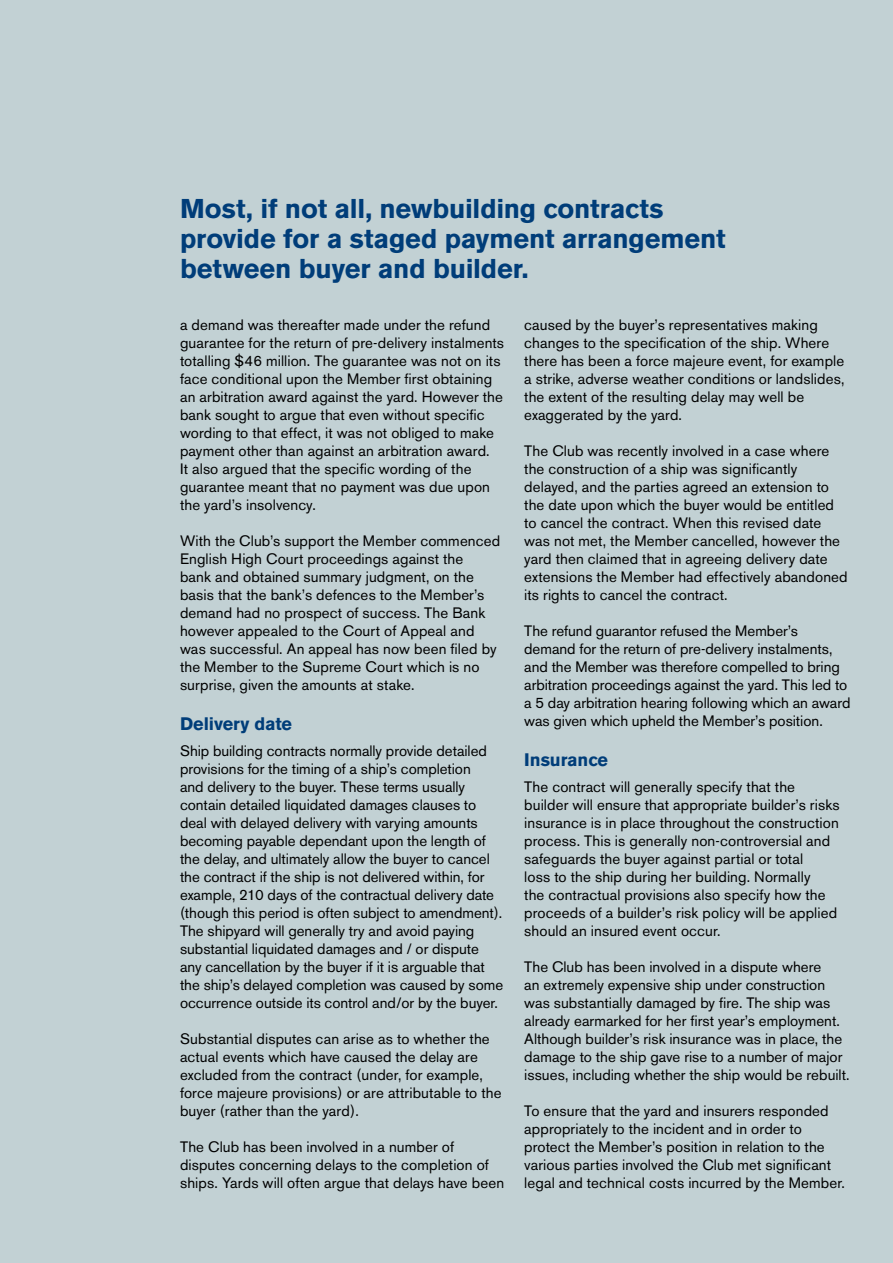
<style>
.page{position:relative;width:893px;height:1263px;background:#c2d1d4}
.page>*{position:absolute;margin:0;border:0;box-sizing:border-box;transform-origin:0 0}
.t1{font:700 27px/30px "Akzidenz Grotesk BE";letter-spacing:-.005em;color:#003d79}
.t2{font:700 18px "Akzidenz Grotesk BE";letter-spacing:-.005em;color:#003d79}
.t3{font:15px/18px "Akzidenz Grotesk BE";letter-spacing:.005em;color:#000}
</style>
<div class="page">
<h1 class="t1" style="left:180px;top:194px;width:547px">Most, if not all, newbuilding contracts provide for a staged payment arrangement between buyer and builder.</h1>
<p class="t3" style="left:180px;top:316px;width:326px">a demand was thereafter made under the refund guarantee for the return of pre-delivery instalments totalling $46 million. The guarantee was not on its face conditional upon the Member first obtaining an arbitration award against the yard. However the bank sought to argue that even without specific wording to that effect, it was not obliged to make payment other than against an arbitration award.<br>It also argued that the specific wording of the guarantee meant that no payment was due upon the yard’s insolvency.</p>
<p class="t3" style="left:180px;top:532px;width:322px">With the Club’s support the Member commenced English High Court proceedings against the<br>bank and obtained summary judgment, on the basis that the bank’s defences to the Member’s demand had no prospect of success. The Bank however appealed to the Court of Appeal and was successful. An appeal has now been filed by the Member to the Supreme Court which is no surprise, given the amounts at stake.</p>
<p class="t2" style="left:180px;top:713px;width:114px">Delivery date</p>
<p class="t3" style="left:180px;top:742px;width:325px">Ship building contracts normally provide detailed provisions for the timing of a ship’s completion<br>and delivery to the buyer. These terms usually contain detailed liquidated damages clauses to deal with delayed delivery with varying amounts becoming payable dependant upon the length of the delay, and ultimately allow the buyer to cancel the contract if the ship is not delivered within, for example, 210 days of the contractual delivery date (though this period is often subject to amendment).<br>The shipyard will generally try and avoid paying substantial liquidated damages and / or dispute any cancellation by the buyer if it is arguable that the ship’s delayed completion was caused by some occurrence outside its control and/or by the buyer.</p>
<p class="t3" style="left:180px;top:1030px;width:323px">Substantial disputes can arise as to whether the actual events which have caused the delay are excluded from the contract (under, for example, force majeure provisions) or are attributable to the buyer (rather than the yard).</p>
<p class="t3" style="left:180px;top:1138px;width:326px">The Club has been involved in a number of disputes concerning delays to the completion of ships. Yards will often argue that delays have been</p>
<p class="t3" style="left:524px;top:316px;width:322px">caused by the buyer’s representatives making changes to the specification of the ship. Where there has been a force majeure event, for example a strike, adverse weather conditions or landslides, the extent of the resulting delay may well be exaggerated by the yard.</p>
<p class="t3" style="left:524px;top:442px;width:325px">The Club was recently involved in a case where the construction of a ship was significantly delayed, and the parties agreed an extension to the date upon which the buyer would be entitled to cancel the contract. When this revised date was not met, the Member cancelled, however the yard then claimed that in agreeing delivery date extensions the Member had effectively abandoned its rights to cancel the contract.</p>
<p class="t3" style="left:524px;top:622px;width:328px">The refund guarantor refused the Member’s demand for the return of pre-delivery instalments, and the Member was therefore compelled to bring arbitration proceedings against the yard. This led to a 5 day arbitration hearing following which an award was given which upheld the Member’s position.</p>
<p class="t2" style="left:524px;top:749px;width:85px">Insurance</p>
<p class="t3" style="left:524px;top:778px;width:317px">The contract will generally specify that the builder will ensure that appropriate builder’s risks insurance is in place throughout the construction process. This is generally non-controversial and safeguards the buyer against partial or total<br>loss to the ship during her building. Normally<br>the contractual provisions also specify how the proceeds of a builder’s risk policy will be applied should an insured event occur.</p>
<p class="t3" style="left:524px;top:958px;width:327px">The Club has been involved in a dispute where<br>an extremely expensive ship under construction was substantially damaged by fire. The ship was already earmarked for her first year’s employment.<br>Although builder’s risk insurance was in place, the damage to the ship gave rise to a number of major issues, including whether the ship would be rebuilt.</p>
<p class="t3" style="left:524px;top:1102px;width:322px">To ensure that the yard and insurers responded appropriately to the incident and in order to protect the Member’s position in relation to the various parties involved the Club met significant legal and technical costs incurred by the Member.</p>
</div>
